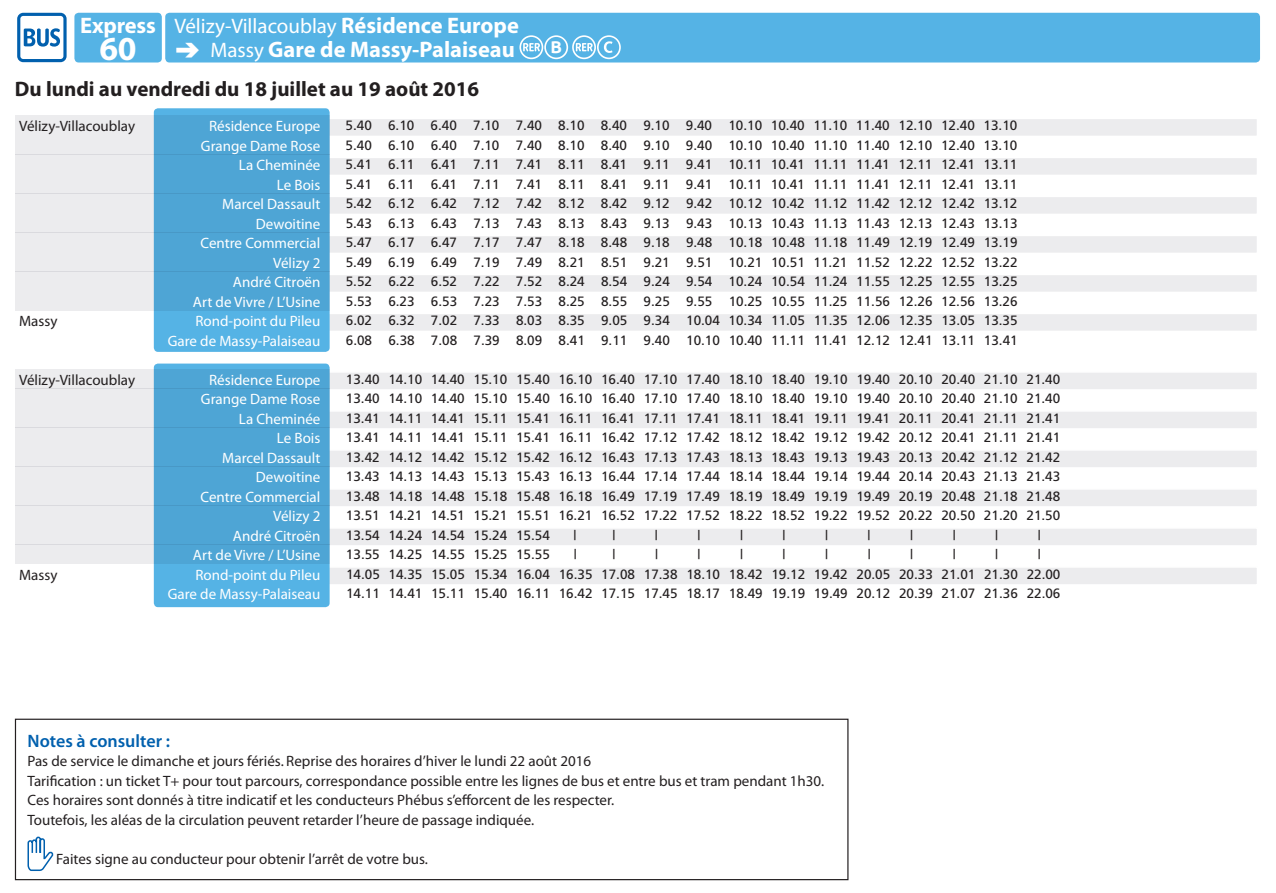
<style>
.page{position:relative;width:1276px;height:893px;background:#fff}
.page>*{position:absolute;margin:0;border:0;box-sizing:border-box;transform-origin:0 0}
.t1{font:700 33.75px "Myriad Pro";color:#fff}
.t2{font:700 22.5px "Myriad Pro";color:#fff}
.t3{font:700 21px "Myriad Pro";color:#231f20}
.t4{font:21px "Myriad Pro";color:#fff}
.t5{font:600 18px "Myriad Pro";color:#0160ae}
.t6{font:700 17.1px "Ubuntu";color:#fff}
.t7{font:15px/19.5px "Myriad Pro";color:#231f20}
.t8{font:15px/19.5px "Myriad Pro";color:#fff;text-align:right}
.t9{font:13.5px/19.5px "Frutiger";color:#231f20;text-align:justify}
.s1{font-weight:700;font-size:22.5px}
.s2{font-family:"phebus";font-weight:400}
.s3{font-weight:400;font-size:21px}
</style>
<div class="page">
<div style="left:15px;top:719px;width:833px;height:161px;border:1px solid #231f20"></div>
<svg style="left:27px;top:837px;width:26px;height:34px"></svg>
<svg style="left:17px;top:12px;width:50px;height:51px"></svg>
<div style="left:191px;top:118px;width:1067px;height:19px;background:#ececee;border:2px solid #fff"></div>
<div style="left:191px;top:157px;width:1067px;height:19px;background:#ececee;border:2px solid #fff"></div>
<div style="left:191px;top:196px;width:1067px;height:19px;background:#ececee;border:2px solid #fff"></div>
<div style="left:191px;top:235px;width:1067px;height:19px;background:#ececee;border:2px solid #fff"></div>
<div style="left:191px;top:274px;width:1067px;height:19px;background:#ececee;border:2px solid #fff"></div>
<div style="left:191px;top:313px;width:1067px;height:19px;background:#ececee;border:2px solid #fff"></div>
<div style="left:191px;top:371px;width:1067px;height:20px;background:#ececee;border:2px solid #fff"></div>
<div style="left:191px;top:410px;width:1067px;height:20px;background:#ececee;border:2px solid #fff"></div>
<div style="left:191px;top:449px;width:1067px;height:20px;background:#ececee;border:2px solid #fff"></div>
<div style="left:191px;top:488px;width:1067px;height:20px;background:#ececee;border:2px solid #fff"></div>
<div style="left:191px;top:527px;width:1067px;height:20px;background:#ececee;border:2px solid #fff"></div>
<div style="left:191px;top:566px;width:1067px;height:20px;background:#ececee;border:2px solid #fff"></div>
<div style="left:154px;top:108px;width:176px;height:244px;background:#55b3e5;border-radius:4px"></div>
<svg style="left:15px;top:174px;width:315px;height:20px;fill:#4ea5d5"></svg>
<svg style="left:15px;top:194px;width:315px;height:19px;fill:#4ea5d5"></svg>
<svg style="left:15px;top:252px;width:315px;height:20px;fill:#4ea5d5"></svg>
<svg style="left:15px;top:272px;width:315px;height:19px;fill:#4ea5d5"></svg>
<svg style="left:15px;top:291px;width:315px;height:20px;fill:#4ea5d5"></svg>
<svg style="left:15px;top:116px;width:315px;height:19px;fill:#4ea5d5"></svg>
<svg style="left:15px;top:135px;width:315px;height:20px;fill:#4ea5d5"></svg>
<svg style="left:15px;top:155px;width:315px;height:19px;fill:#4ea5d5"></svg>
<svg style="left:15px;top:213px;width:315px;height:20px;fill:#4ea5d5"></svg>
<svg style="left:15px;top:233px;width:315px;height:19px;fill:#4ea5d5"></svg>
<svg style="left:153px;top:311px;width:177px;height:19px"></svg>
<svg style="left:153px;top:330px;width:177px;height:20px"></svg>
<svg style="left:153px;top:350px;width:177px;height:19px"></svg>
<svg style="left:15px;top:369px;width:315px;height:20px;background:#93c3df"></svg>
<svg style="left:15px;top:389px;width:315px;height:19px;background:#93c4e0"></svg>
<svg style="left:15px;top:408px;width:315px;height:20px;background:#93c3df"></svg>
<svg style="left:15px;top:428px;width:315px;height:19px;background:#93c4e0"></svg>
<svg style="left:15px;top:447px;width:315px;height:20px;background:#93c3df"></svg>
<svg style="left:15px;top:467px;width:315px;height:19px;background:#93c4e0"></svg>
<svg style="left:15px;top:486px;width:315px;height:20px;background:#93c3df"></svg>
<svg style="left:15px;top:506px;width:315px;height:19px;background:#93c4e0"></svg>
<svg style="left:15px;top:525px;width:315px;height:20px;background:#93c3df"></svg>
<svg style="left:15px;top:545px;width:315px;height:19px;background:#93c4e0"></svg>
<div style="left:153px;top:564px;width:177px;height:20px;background:#55b3e5"></div>
<div style="left:153px;top:584px;width:177px;height:19px;background:#55b3e5"></div>
<div style="left:165px;top:13px;width:1095px;height:50px;background:#55b3e5;border-radius:4px"></div>
<div style="left:74px;top:13px;width:88px;height:50px;background:#55b3e5;border-radius:4px"></div>
<svg style="left:519px;top:35px;width:102px;height:24px"></svg>
<h2 class="t2" style="left:80px;top:13px;width:77px">Express</h2>
<h1 class="t1" style="left:99px;top:30px;width:39px">60</h1>
<h3 class="t4" style="left:174px;top:14px;width:346px">Vélizy-Villacoublay <span class="s1">Résidence Europe</span></h3>
<h2 class="t2" style="left:177px;top:36px;width:340px"><span class="s2">é</span> <span class="s3">Massy</span> Gare de Massy-Palaiseau</h2>
<p class="t6" style="left:550px;top:37px;width:13px">B</p>
<h3 class="t3" style="left:15px;top:77px;width:466px">Du lundi au vendredi du 18 juillet au 19 août 2016</h3>
<p class="t7" style="left:19px;top:117px;width:117px">Vélizy-Villacoublay</p>
<p class="t7" style="left:19px;top:312px;width:40px">Massy</p>
<p class="t7" style="left:19px;top:370px;width:117px">Vélizy-Villacoublay</p>
<p class="t7" style="left:19px;top:565px;width:40px">Massy</p>
<p class="t8" style="left:168px;top:117px;width:154px">Résidence Europe<br>Grange Dame Rose<br>La Cheminée<br>Le Bois<br>Marcel Dassault<br>Dewoitine<br>Centre Commercial<br>Vélizy 2<br>André Citroën<br>Art de Vivre / L’Usine<br>Rond-point du Pileu<br>Gare de Massy-Palaiseau</p>
<p class="t8" style="left:168px;top:370px;width:154px">Résidence Europe<br>Grange Dame Rose<br>La Cheminée<br>Le Bois<br>Marcel Dassault<br>Dewoitine<br>Centre Commercial<br>Vélizy 2<br>André Citroën<br>Art de Vivre / L’Usine<br>Rond-point du Pileu<br>Gare de Massy-Palaiseau</p>
<p class="t9" style="left:345px;top:116px;width:673px">5.40 6.10 6.40 7.10 7.40 8.10 8.40 9.10 9.40 10.10 10.40 11.10 11.40 12.10 12.40 13.10<br>5.40 6.10 6.40 7.10 7.40 8.10 8.40 9.10 9.40 10.10 10.40 11.10 11.40 12.10 12.40 13.10<br>5.41 6.11 6.41 7.11 7.41 8.11 8.41 9.11 9.41 10.11 10.41 11.11 11.41 12.11 12.41 13.11<br>5.41 6.11 6.41 7.11 7.41 8.11 8.41 9.11 9.41 10.11 10.41 11.11 11.41 12.11 12.41 13.11<br>5.42 6.12 6.42 7.12 7.42 8.12 8.42 9.12 9.42 10.12 10.42 11.12 11.42 12.12 12.42 13.12<br>5.43 6.13 6.43 7.13 7.43 8.13 8.43 9.13 9.43 10.13 10.43 11.13 11.43 12.13 12.43 13.13<br>5.47 6.17 6.47 7.17 7.47 8.18 8.48 9.18 9.48 10.18 10.48 11.18 11.49 12.19 12.49 13.19<br>5.49 6.19 6.49 7.19 7.49 8.21 8.51 9.21 9.51 10.21 10.51 11.21 11.52 12.22 12.52 13.22<br>5.52 6.22 6.52 7.22 7.52 8.24 8.54 9.24 9.54 10.24 10.54 11.24 11.55 12.25 12.55 13.25<br>5.53 6.23 6.53 7.23 7.53 8.25 8.55 9.25 9.55 10.25 10.55 11.25 11.56 12.26 12.56 13.26<br>6.02 6.32 7.02 7.33 8.03 8.35 9.05 9.34 10.04 10.34 11.05 11.35 12.06 12.35 13.05 13.35<br>6.08 6.38 7.08 7.39 8.09 8.41 9.11 9.40 10.10 10.40 11.11 11.41 12.12 12.41 13.11 13.41</p>
<p class="t9" style="left:346px;top:369px;width:716px">13.40 14.10 14.40 15.10 15.40 16.10 16.40 17.10 17.40 18.10 18.40 19.10 19.40 20.10 20.40 21.10 21.40<br>13.40 14.10 14.40 15.10 15.40 16.10 16.40 17.10 17.40 18.10 18.40 19.10 19.40 20.10 20.40 21.10 21.40<br>13.41 14.11 14.41 15.11 15.41 16.11 16.41 17.11 17.41 18.11 18.41 19.11 19.41 20.11 20.41 21.11 21.41<br>13.41 14.11 14.41 15.11 15.41 16.11 16.42 17.12 17.42 18.12 18.42 19.12 19.42 20.12 20.41 21.11 21.41<br>13.42 14.12 14.42 15.12 15.42 16.12 16.43 17.13 17.43 18.13 18.43 19.13 19.43 20.13 20.42 21.12 21.42<br>13.43 14.13 14.43 15.13 15.43 16.13 16.44 17.14 17.44 18.14 18.44 19.14 19.44 20.14 20.43 21.13 21.43<br>13.48 14.18 14.48 15.18 15.48 16.18 16.49 17.19 17.49 18.19 18.49 19.19 19.49 20.19 20.48 21.18 21.48<br>13.51 14.21 14.51 15.21 15.51 16.21 16.52 17.22 17.52 18.22 18.52 19.22 19.52 20.22 20.50 21.20 21.50<br>13.54 14.24 14.54 15.24 15.54</p>
<p class="t9" style="left:573px;top:525px;width:4px">|</p>
<p class="t9" style="left:612px;top:525px;width:4px">|</p>
<p class="t9" style="left:655px;top:525px;width:4px">|</p>
<p class="t9" style="left:697px;top:525px;width:4px">|</p>
<p class="t9" style="left:740px;top:525px;width:4px">|</p>
<p class="t9" style="left:782px;top:525px;width:4px">|</p>
<p class="t9" style="left:825px;top:525px;width:4px">|</p>
<p class="t9" style="left:867px;top:525px;width:4px">|</p>
<p class="t9" style="left:910px;top:525px;width:4px">|</p>
<p class="t9" style="left:952px;top:525px;width:4px">|</p>
<p class="t9" style="left:995px;top:525px;width:4px">|</p>
<p class="t9" style="left:1037px;top:525px;width:4px">|</p>
<p class="t9" style="left:346px;top:545px;width:205px">13.55 14.25 14.55 15.25 15.55</p>
<p class="t9" style="left:574px;top:545px;width:4px">|</p>
<p class="t9" style="left:612px;top:545px;width:4px">|</p>
<p class="t9" style="left:655px;top:545px;width:4px">|</p>
<p class="t9" style="left:697px;top:545px;width:4px">|</p>
<p class="t9" style="left:740px;top:545px;width:4px">|</p>
<p class="t9" style="left:782px;top:545px;width:4px">|</p>
<p class="t9" style="left:825px;top:545px;width:4px">|</p>
<p class="t9" style="left:867px;top:545px;width:4px">|</p>
<p class="t9" style="left:910px;top:545px;width:4px">|</p>
<p class="t9" style="left:952px;top:545px;width:4px">|</p>
<p class="t9" style="left:995px;top:545px;width:4px">|</p>
<p class="t9" style="left:346px;top:545px;width:716px;text-align:left;text-indent:692px">|<br>14.05 14.35 15.05 15.34 16.04 16.35 17.08 17.38 18.10 18.42 19.12 19.42 20.05 20.33 21.01 21.30 22.00<br>14.11 14.41 15.11 15.40 16.11 16.42 17.15 17.45 18.17 18.49 19.19 19.49 20.12 20.39 21.07 21.36 22.06</p>
<h3 class="t5" style="left:27px;top:731px;width:144px">Notes à consulter :</h3>
<p class="t7" style="left:27px;top:752px;width:798px">Pas de service le dimanche et jours fériés. Reprise des horaires d’hiver le lundi 22 août 2016<br>Tarification : un ticket T+ pour tout parcours, correspondance possible entre les lignes de bus et entre bus et tram pendant 1h30.<br>Ces horaires sont donnés à titre indicatif et les conducteurs Phébus s’efforcent de les respecter.<br>Toutefois, les aléas de la circulation peuvent retarder l’heure de passage indiquée.</p>
<p class="t7" style="left:56px;top:849px;width:373px">Faites signe au conducteur pour obtenir l’arrêt de votre bus.</p>
</div>
